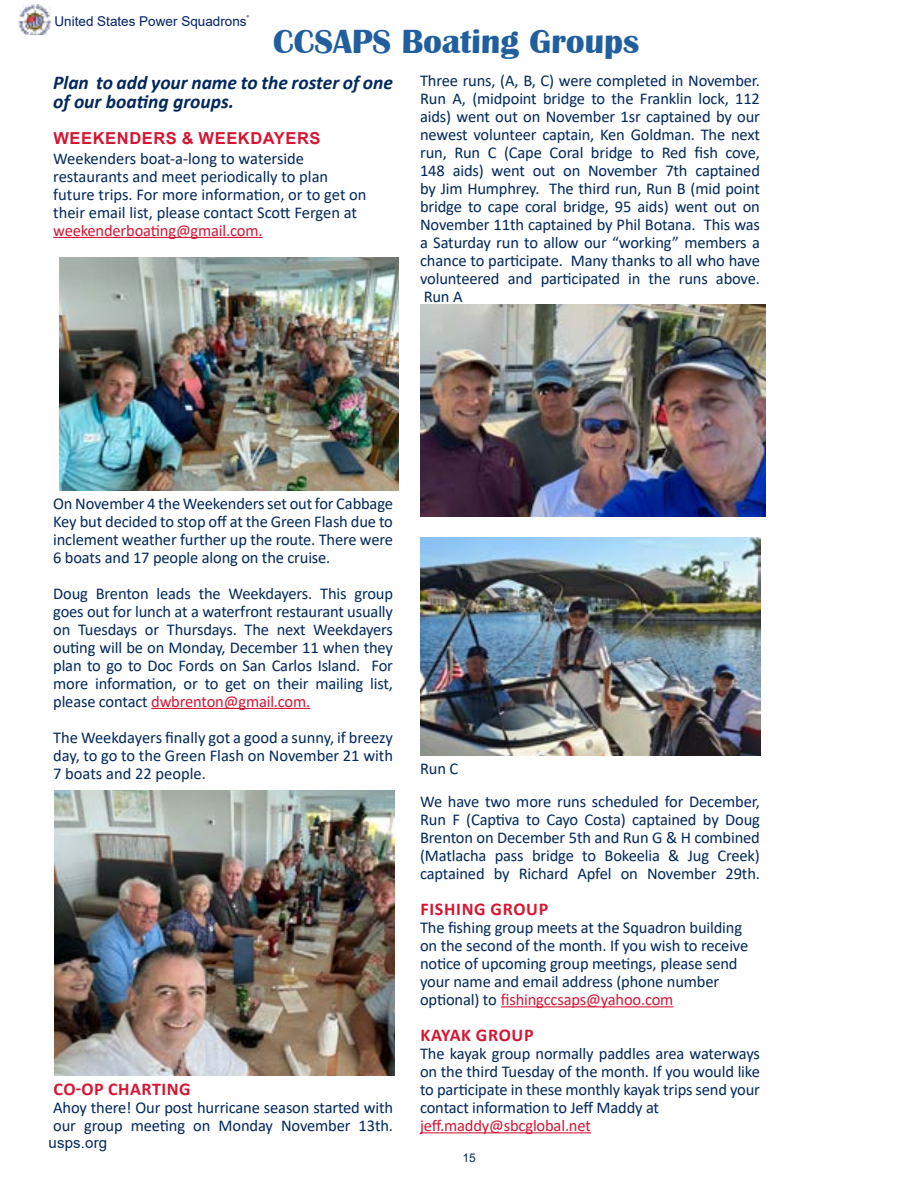
<style>
.page{position:relative;width:918px;height:1188px;background:#fff}
.page>*{position:absolute;margin:0;border:0;box-sizing:border-box;transform-origin:0 0}
.t1{font:700 34.5px "Britannic";color:#215e9e}
.t2{font:italic 700 19.5px/19.5px "Calibri";color:#00285b}
.t3{font:700 18px "Calibri";letter-spacing:.04em;color:#d51633}
.t4{font:16.5px/18px "Calibri";letter-spacing:-.01em;color:#00285b;text-align:justify}
.t5{font:16.5px "Calibri";letter-spacing:-.01em;color:#d51633}
.t6{font:700 16.5px "Arial";letter-spacing:.035em;color:#d51633}
.t7{font:15px "Arial";letter-spacing:.01em;color:#00285b}
.t8{font:13.5px "Arial";color:#012169}
.t9{font:12px "Arial";color:#00285b}
.s1{color:#d51633}
</style>
<div class="page">
<hr style="left:53px;top:237px;width:210px;height:1px;background:#d51633">
<hr style="left:151px;top:708px;width:159px;height:1px;background:#d51633">
<hr style="left:501px;top:1006px;width:173px;height:1px;background:#d51633">
<hr style="left:420px;top:1132px;width:171px;height:1px;background:#d51633">
<img style="left:18px;top:5px;width:32px;height:30px">
<img style="left:59px;top:257px;width:340px;height:234px">
<img style="left:54px;top:791px;width:340px;height:285px">
<img style="left:420px;top:305px;width:345px;height:211px">
<img style="left:420px;top:538px;width:340px;height:218px">
<p class="t8" style="left:55px;top:12px;width:197px">United States Power Squadrons<sup>®</sup></p>
<h1 class="t1" style="left:273px;top:22px;width:369px">CCSAPS Boating Groups</h1>
<p class="t2" style="left:53px;top:72px;width:341px">Plan to add your name to the roster of one of our boating groups.</p>
<p class="t6" style="left:53px;top:127px;width:269px">WEEKENDERS &amp; WEEKDAYERS</p>
<p class="t4" style="left:53px;top:149px;width:315px;text-align:left">Weekenders boat-a-long to waterside restaurants and meet periodically to plan future trips. For more information, or to get on their email list, please contact Scott Fergen at</p>
<p class="t5" style="left:53px;top:219px;width:211px">weekenderboating@gmail.com.</p>
<p class="t4" style="left:420px;top:71px;width:341px">Three runs, (A, B, C) were completed in November.<br>Run A, (midpoint bridge to the Franklin lock, 112 aids) went out on November 1sr captained by our newest volunteer captain, Ken Goldman. The next run, Run C (Cape Coral bridge to Red fish cove, 148 aids) went out on November 7th captained by Jim Humphrey. The third run, Run B (mid point bridge to cape coral bridge, 95 aids) went out on November 11th captained by Phil Botana. This was a Saturday run to allow our “working” members a chance to participate. Many thanks to all who have volunteered and participated in the runs above.<br>Run A</p>
<p class="t4" style="left:53px;top:494px;width:341px">On November 4 the Weekenders set out for Cabbage Key but decided to stop off at the Green Flash due to inclement weather further up the route. There were 6 boats and 17 people along on the cruise.</p>
<p class="t4" style="left:53px;top:584px;width:341px">Doug Brenton leads the Weekdayers. This group goes out for lunch at a waterfront restaurant usually on Tuesdays or Thursdays. The next Weekdayers outing will be on Monday, December 11 when they plan to go to Doc Fords on San Carlos Island. For more information, or to get on their mailing list, please contact <span class="s1">dwbrenton@gmail.com.</span></p>
<p class="t4" style="left:53px;top:728px;width:341px">The Weekdayers finally got a good a sunny, if breezy day, to go to the Green Flash on November 21 with 7 boats and 22 people.</p>
<p class="t3" style="left:54px;top:1076px;width:139px">CO-OP CHARTING</p>
<p class="t4" style="left:53px;top:1098px;width:341px">Ahoy there! Our post hurricane season started with our group meeting on Monday November 13th.</p>
<p class="t7" style="left:49px;top:1132px;width:60px">usps.org</p>
<p class="t4" style="left:420px;top:752px;width:341px;line-height:33px">Run C<br>We have two more runs scheduled for December,</p>
<p class="t4" style="left:420px;top:810px;width:341px">Run F (Captiva to Cayo Costa) captained by Doug Brenton on December 5th and Run G &amp; H combined (Matlacha pass bridge to Bokeelia &amp; Jug Creek) captained by Richard Apfel on November 29th.</p>
<p class="t3" style="left:420px;top:896px;width:129px">FISHING GROUP</p>
<p class="t4" style="left:420px;top:918px;width:330px;text-align:left">The fishing group meets at the Squadron building on the second of the month. If you wish to receive notice of upcoming group meetings, please send your name and email address (phone number optional) to <span class="s1">fishingccsaps@yahoo.com</span></p>
<p class="t3" style="left:420px;top:1022px;width:115px">KAYAK GROUP</p>
<p class="t4" style="left:420px;top:1044px;width:341px">The kayak group normally paddles area waterways on the third Tuesday of the month. If you would like to participate in these monthly kayak trips send your contact information to Jeff Maddy at</p>
<p class="t5" style="left:420px;top:1114px;width:172px">jeff.maddy@sbcglobal.net</p>
<p class="t9" style="left:463px;top:1149px;width:15px">15</p>
</div>
